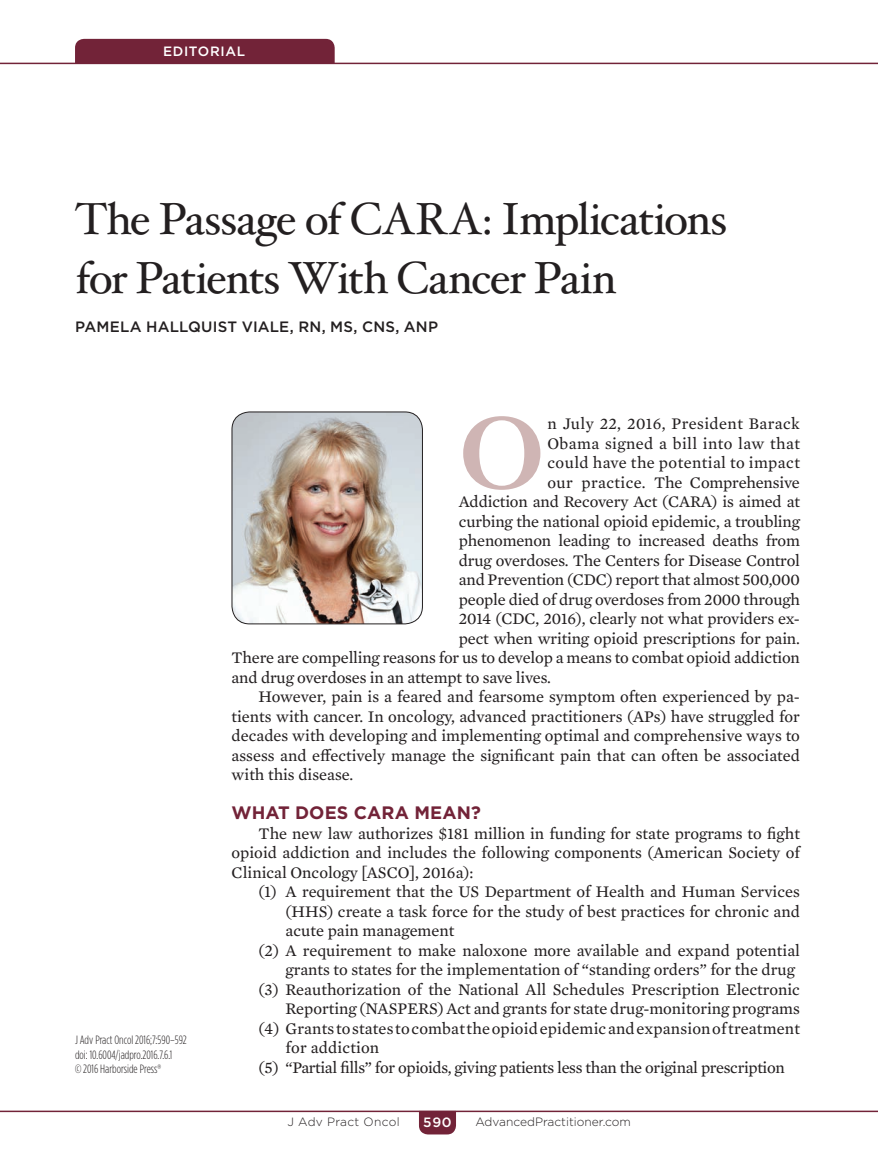
<style>
.page{position:relative;width:878px;height:1175px;background:#fff}
.page>*{position:absolute;margin:0;border:0;box-sizing:border-box;transform-origin:0 0}
.Body_txt___Drop_cap{font:700 101.25px "Hoefler Txt";color:#cfb5b4}
.t1{font:45px/58.5px "Hoefler Txt";letter-spacing:-.03em;color:#231f20}
.Subhead_1{font:700 18px "Gotham";color:#722338}
.Body_txt{font:16.5px/19.5px "Mercury Text G2";color:#231f20;text-align:justify}
.Body_txt___Drop_cap-2{font:16.5px "Mercury Text G2";letter-spacing:-.01em;color:#231f20}
.Body_txt___Drop_cap-3{font:16.5px "Mercury Text G2";letter-spacing:.025em;color:#231f20}
.Body_txt-2{font:16.5px "Mercury Text G2";letter-spacing:-.02em;color:#231f20}
.Author{font:500 15px "Gotham";letter-spacing:.01em;color:#231f20}
.t2{font:500 13.5px "Gotham";letter-spacing:.05em;color:#fff}
.Correspondence_to{font:300 12px/14.4px "Gotham Condensed";color:#231f20}
.t3{font:300 12px "Gotham";color:#231f20}
.t4{font:300 12px "Gotham";letter-spacing:.025em;color:#231f20}
</style>
<div class="page">
<hr style="left:0;top:1110px;width:878px;height:2px;background:#722338">
<svg style="left:419px;top:1110px;width:37px;height:24px"></svg>
<hr style="left:0;top:63px;width:878px;height:1px;background:#722338">
<div style="left:75px;top:39px;width:259px;height:24px;background:#722338"></div>
<img style="left:232px;top:412px;width:190px;height:212px">
<div style="left:231px;top:411px;width:192px;height:213px;border:1px solid #231f20;border-radius:18px"></div>
<p class="t2" style="left:163px;top:43px;width:84px">EDITORIAL</p>
<p class="t1" style="left:75px;top:189px;width:653px">The Passage of CARA: Implications for Patients With Cancer Pain</p>
<p class="Author" style="left:75px;top:316px;width:364px">PAMELA HALLQUIST VIALE, RN, MS, CNS, ANP</p>
<p class="Correspondence_to" style="left:75px;top:1032px;width:113px">J Adv Pract Oncol 2016;7:590–592 doi: 10.6004/jadpro.2016.7.6.1<br>© 2016 Harborside Press®</p>
<p class="Body_txt___Drop_cap" style="left:459px;top:390px;width:87px">O</p>
<p class="Body_txt___Drop_cap-3" style="left:547px;top:412px;width:254px">n July 22, 2016, President Barack</p>
<p class="Body_txt___Drop_cap-3" style="left:547px;top:431px;width:254px">Obama signed a bill into law that</p>
<p class="Body_txt___Drop_cap-3" style="left:547px;top:451px;width:254px">could have the potential to impact</p>
<p class="Body_txt___Drop_cap-2" style="left:547px;top:470px;width:254px">our practice. The Comprehensive</p>
<p class="Body_txt___Drop_cap-2" style="left:459px;top:490px;width:342px">Addiction and Recovery Act (CARA) is aimed at</p>
<p class="Body_txt___Drop_cap-2" style="left:459px;top:509px;width:342px">curbing the national opioid epidemic, a troubling</p>
<p class="Body_txt___Drop_cap-2" style="left:459px;top:529px;width:342px">phenomenon leading to increased deaths from</p>
<p class="Body_txt___Drop_cap-2" style="left:459px;top:548px;width:342px">drug overdoses. The Centers for Disease Control</p>
<p class="Body_txt___Drop_cap-2" style="left:459px;top:568px;width:342px">and Prevention (CDC) report that almost 500,000</p>
<p class="Body_txt___Drop_cap-2" style="left:459px;top:587px;width:342px">people died of drug overdoses from 2000 through</p>
<p class="Body_txt___Drop_cap-2" style="left:459px;top:607px;width:342px">2014 (CDC, 2016), clearly not what providers ex-</p>
<p class="Body_txt___Drop_cap-2" style="left:459px;top:626px;width:342px">pect when writing opioid prescriptions for pain.</p>
<p class="Body_txt___Drop_cap-2" style="left:231px;top:646px;width:570px">There are compelling reasons for us to develop a means to combat opioid addiction</p>
<p class="Body_txt___Drop_cap-2" style="left:231px;top:665px;width:321px">and drug overdoses in an attempt to save lives.</p>
<p class="Body_txt" style="left:231px;top:686px;width:570px;text-indent:27px">However, pain is a feared and fearsome symptom often experienced by pa&shy;tients with cancer. In oncology, advanced practitioners (APs) have struggled for decades with developing and implementing optimal and comprehensive ways to assess and effectively manage the significant pain that can often be associated with this disease.</p>
<p class="Subhead_1" style="left:231px;top:801px;width:251px">WHAT DOES CARA MEAN?</p>
<p class="Body_txt" style="left:231px;top:822px;width:570px;text-indent:27px">The new law authorizes $181 million in funding for state programs to fight opioid addiction and includes the following components (American Society of Clinical Oncology [ASCO], 2016a):</p>
<p class="Body_txt" style="left:285px;top:881px;width:516px;text-indent:-27px">(1) A requirement that the US Department of Health and Human Services (HHS) create a task force for the study of best practices for chronic and acute pain management</p>
<p class="Body_txt" style="left:258px;top:939px;width:543px;text-align:right">(2) A requirement to make naloxone more available and expand potential grants to states for the implementation of “standing orders” for the drug</p>
<p class="Body_txt" style="left:258px;top:978px;width:543px;text-align:right">(3) Reauthorization of the National All Schedules Prescription Electronic<br>Reporting (NASPERS) Act and grants for state drug-monitoring programs</p>
<p class="Body_txt" style="left:285px;top:1017px;width:516px;text-indent:-27px">(4) Grants to states to combat the opioid epidemic and expansion of treatment for addiction</p>
<p class="Body_txt-2" style="left:258px;top:1055px;width:527px">(5) “Partial fills” for opioids, giving patients less than the original prescription</p>
<p class="t4" style="left:287px;top:1114px;width:114px">J Adv Pract Oncol</p>
<p class="t2" style="left:423px;top:1113px;width:30px">590</p>
<p class="t3" style="left:475px;top:1114px;width:157px">AdvancedPractitioner.com</p>
</div>
